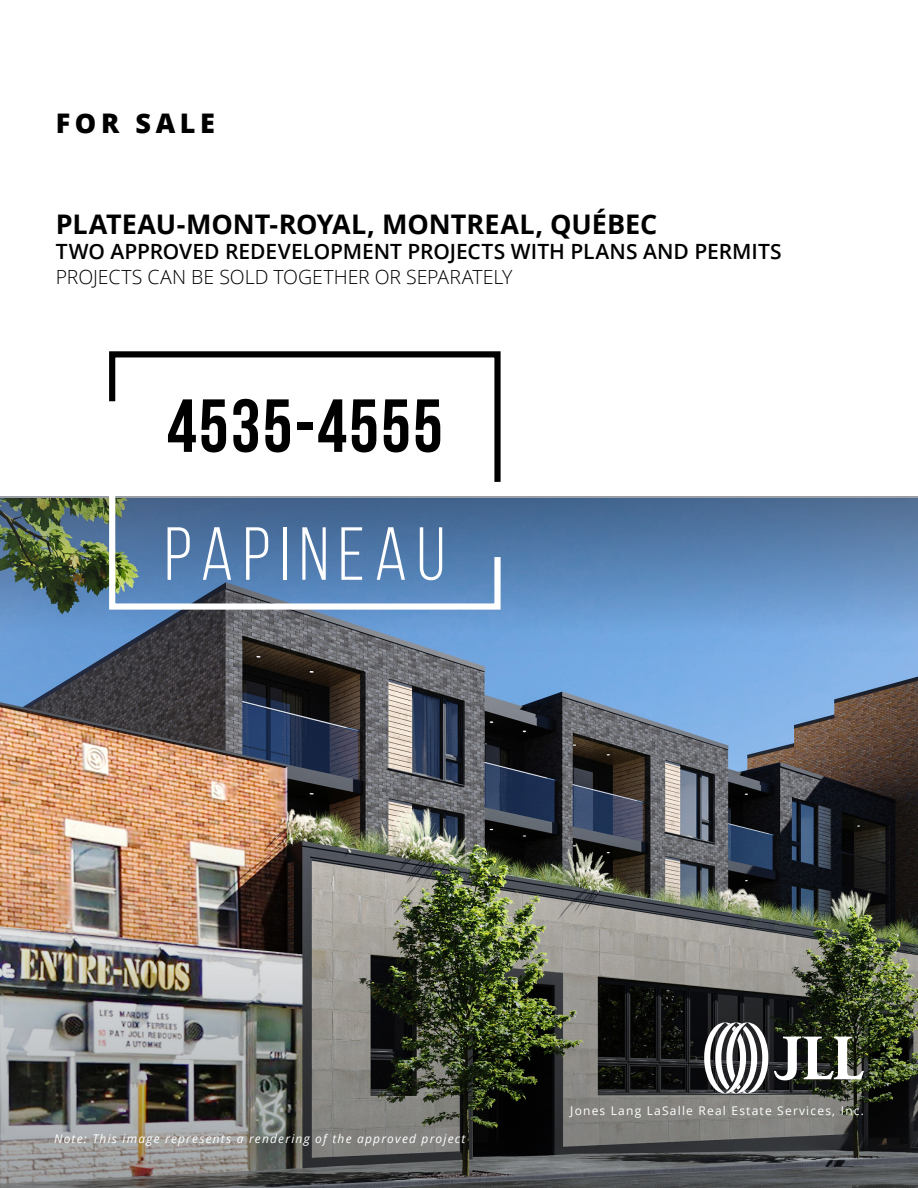
<style>
.page{position:relative;width:918px;height:1188px;background:#fff}
.page>*{position:absolute;margin:0;border:0;box-sizing:border-box;transform-origin:0 0}
.t1{font:700 75px "Bebas Neue";letter-spacing:.03em;color:#000}
.t2{font:75px "Bebas Neue";letter-spacing:.13em;color:#fff}
.t3{font:700 27px "Open Sans";letter-spacing:-.005em;color:#000}
.t4{font:800 27px "Open Sans";letter-spacing:.17em;color:#000}
.t5{font:600 21px "Open Sans";letter-spacing:-.005em;color:#000}
.t6{font:300 19.5px "Open Sans";letter-spacing:-.005em;color:#000}
.t7{font:italic 12px "Open Sans";letter-spacing:.1em;color:#fff}
.t8{font:12px "Open Sans";letter-spacing:.1em;color:#fff}
</style>
<div class="page">
<img style="left:0;top:652px;width:918px;height:131px">
<svg style="left:0;top:497px;width:918px;height:155px;background:#5e83a9"></svg>
<img style="left:0;top:783px;width:918px;height:405px">
<svg style="left:109px;top:351px;width:392px;height:124px"></svg>
<svg style="left:106px;top:475px;width:398px;height:138px"></svg>
<svg style="left:774px;top:1037px;width:90px;height:43px"></svg>
<svg style="left:704px;top:1022px;width:64px;height:72px"></svg>
<h2 class="t4" style="left:56px;top:103px;width:161px">FOR SALE</h2>
<h2 class="t3" style="left:56px;top:205px;width:603px">PLATEAU-MONT-ROYAL, MONTREAL, QUÉBEC</h2>
<h3 class="t5" style="left:56px;top:237px;width:727px">TWO APPROVED REDEVELOPMENT PROJECTS WITH PLANS AND PERMITS</h3>
<h3 class="t6" style="left:56px;top:264px;width:458px">PROJECTS CAN BE SOLD TOGETHER OR SEPARATELY</h3>
<h1 class="t1" style="left:167px;top:385px;width:277px">4535-4555</h1>
<h1 class="t2" style="left:165px;top:514px;width:282px">PAPINEAU</h1>
<p class="t7" style="left:54px;top:1131px;width:413px">Note: This image represents a rendering of the approved project</p>
<p class="t8" style="left:570px;top:1103px;width:295px">Jones Lang LaSalle Real Estate Services, Inc.</p>
</div>
